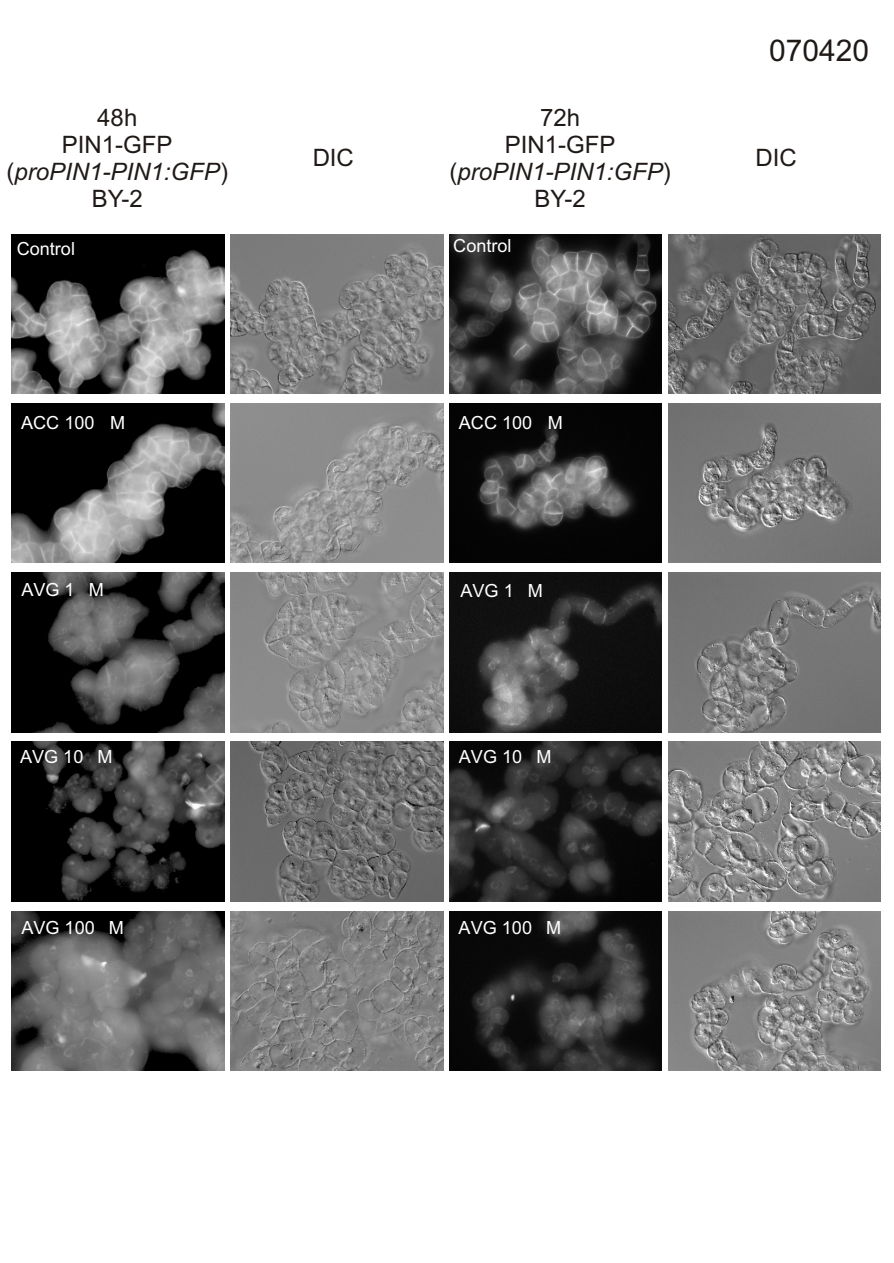
<style>
.page{position:relative;width:894px;height:1263px;background:#fff}
.page>*{position:absolute;margin:0;border:0;box-sizing:border-box;transform-origin:0 0}
.t1{font:30px "Arial CE";color:#1f1a17}
.t2{font:24px/26.8px "Arial CE";color:#1f1a17;text-align:center}
.t3{font:18.15px "Arial CE";color:#fff}
.s1{font-style:italic}
</style>
<div class="page">
<img style="left:231px;top:235px;width:212px;height:159px">
<img style="left:12px;top:235px;width:212px;height:159px">
<img style="left:231px;top:404px;width:212px;height:159px">
<img style="left:12px;top:404px;width:212px;height:159px">
<img style="left:231px;top:573px;width:212px;height:159px">
<img style="left:12px;top:573px;width:212px;height:159px">
<img style="left:231px;top:742px;width:212px;height:159px">
<img style="left:12px;top:742px;width:212px;height:159px">
<img style="left:231px;top:911px;width:212px;height:159px">
<img style="left:12px;top:911px;width:212px;height:159px">
<img style="left:450px;top:235px;width:212px;height:159px">
<img style="left:668px;top:235px;width:213px;height:159px">
<img style="left:450px;top:404px;width:212px;height:159px">
<img style="left:668px;top:404px;width:213px;height:159px">
<img style="left:668px;top:573px;width:213px;height:159px">
<img style="left:450px;top:573px;width:212px;height:159px">
<img style="left:668px;top:742px;width:213px;height:159px">
<img style="left:450px;top:742px;width:212px;height:159px">
<img style="left:668px;top:911px;width:213px;height:159px">
<img style="left:450px;top:911px;width:212px;height:159px">
<p class="t1" style="left:769px;top:40px;width:102px">070420</p>
<p class="t2" style="left:7px;top:107px;width:223px">48h<br>PIN1-GFP (<span class="s1">proPIN1-PIN1:GFP</span>)<br>BY-2</p>
<p class="t2" style="left:313px;top:147px;width:43px">DIC</p>
<p class="t2" style="left:449px;top:107px;width:223px">72h<br>PIN1-GFP (<span class="s1">proPIN1-PIN1:GFP</span>)<br>BY-2</p>
<p class="t2" style="left:755px;top:147px;width:43px">DIC</p>
<p class="t3" style="left:17px;top:241px;width:60px">Control</p>
<p class="t3" style="left:453px;top:239px;width:60px">Control</p>
<p class="t3" style="left:21px;top:416px;width:106px">ACC 100 M</p>
<p class="t3" style="left:459px;top:416px;width:106px">ACC 100 M</p>
<p class="t3" style="left:21px;top:583px;width:84px">AVG 1 M</p>
<p class="t3" style="left:460px;top:584px;width:84px">AVG 1 M</p>
<p class="t3" style="left:20px;top:750px;width:94px">AVG 10 M</p>
<p class="t3" style="left:459px;top:750px;width:94px">AVG 10 M</p>
<p class="t3" style="left:21px;top:920px;width:104px">AVG 100 M</p>
<p class="t3" style="left:459px;top:920px;width:104px">AVG 100 M</p>
</div>
